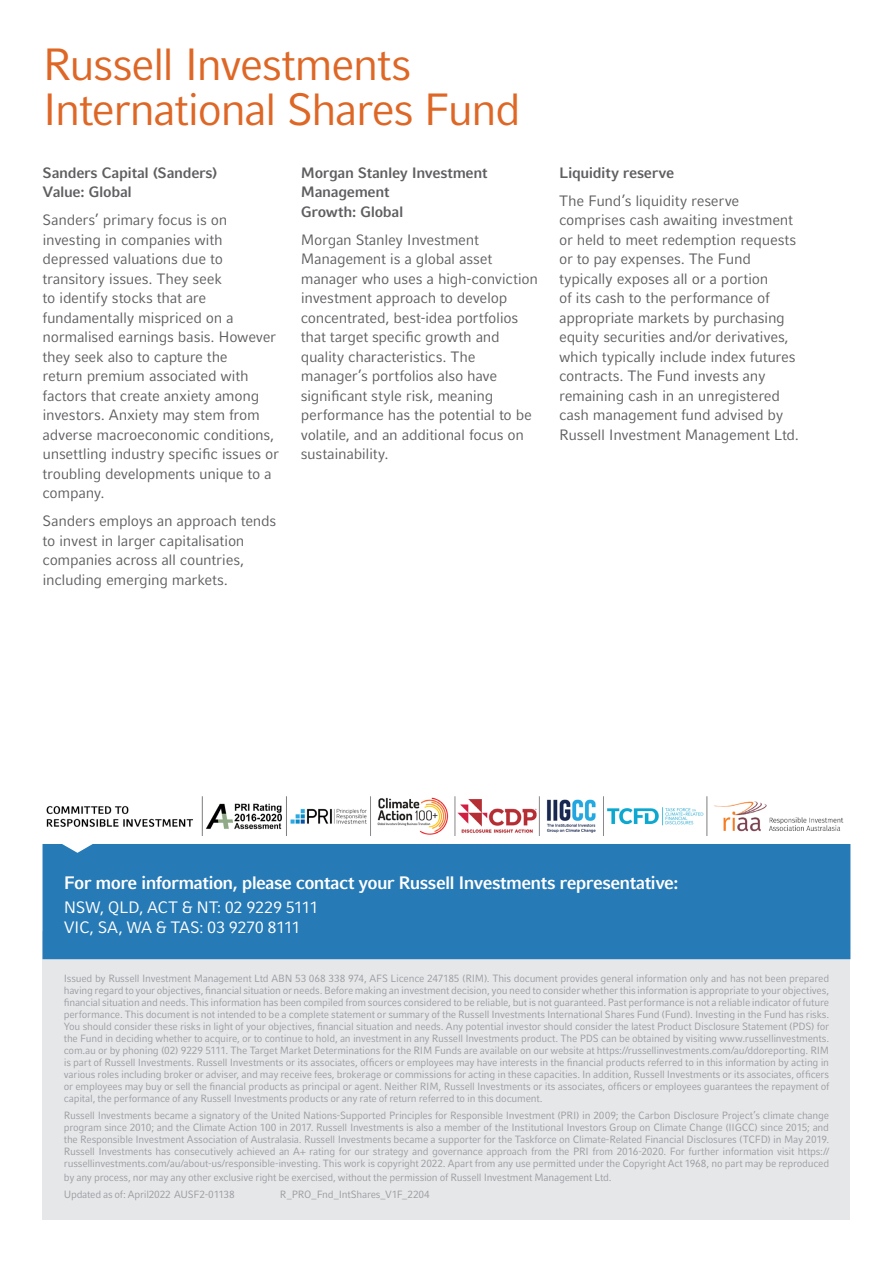
<style>
.page{position:relative;width:893px;height:1263px;background:#fff}
.page>*{position:absolute;margin:0;border:0;box-sizing:border-box;transform-origin:0 0}
.t1{font:45px/45px "Compatil Fact LT Pro";letter-spacing:-.045em;color:#de6726}
.t2{font:700 18px "Compatil Fact LT Pro";letter-spacing:-.035em;color:#fff}
.t3{font:16.5px/19.8px "Compatil Fact LT Pro";letter-spacing:-.03em;color:#fff}
.t4{font:15px/19.5px "Compatil Fact LT Pro";letter-spacing:-.02em;color:#5f5f62}
.t5{font:700 15px/19.5px "Compatil Fact LT Pro";letter-spacing:-.025em;color:#5f5f62}
.t6{font:10.5px/12px "Compatil Fact LT Pro";letter-spacing:-.02em;color:#9b9ca0;text-align:justify}
</style>
<div class="page">
<div style="left:43px;top:931px;width:807px;height:288px;background:#e6e7e9"></div>
<div style="left:43px;top:844px;width:807px;height:115px;background:#267ab6"></div>
<img style="left:46px;top:796px;width:798px;height:40px">
<h1 class="t1" style="left:43px;top:42px;width:480px">Russell Investments<br>International Shares Fund</h1>
<h3 class="t5" style="left:43px;top:163px;width:176px">Sanders Capital (Sanders)<br>Value: Global</h3>
<p class="t4" style="left:43px;top:210px;width:238px">Sanders’ primary focus is on investing in companies with depressed valuations due to transitory issues. They seek<br>to identify stocks that are fundamentally mispriced on a normalised earnings basis. However they seek also to capture the<br>return premium associated with factors that create anxiety among investors. Anxiety may stem from adverse macroeconomic conditions, unsettling industry specific issues or troubling developments unique to a company.</p>
<h3 class="t4" style="left:43px;top:511px;width:235px">Sanders employs an approach tends to invest in larger capitalisation companies across all countries, including emerging markets.</h3>
<h3 class="t5" style="left:301px;top:163px;width:188px">Morgan Stanley Investment<br>Management<br>Growth: Global</h3>
<p class="t4" style="left:301px;top:230px;width:239px">Morgan Stanley Investment<br>Management is a global asset manager who uses a high-conviction investment approach to develop concentrated, best-idea portfolios that target specific growth and quality characteristics. The manager’s portfolios also have significant style risk, meaning performance has the potential to be volatile, and an additional focus on sustainability.</p>
<h3 class="t5" style="left:559px;top:163px;width:117px">Liquidity reserve</h3>
<p class="t4" style="left:559px;top:191px;width:241px">The Fund’s liquidity reserve comprises cash awaiting investment or held to meet redemption requests or to pay expenses. The Fund typically exposes all or a portion<br>of its cash to the performance of appropriate markets by purchasing equity securities and/or derivatives, which typically include index futures contracts. The Fund invests any remaining cash in an unregistered cash management fund advised by Russell Investment Management Ltd.</p>
<h2 class="t2" style="left:64px;top:872px;width:616px">For more information, please contact your Russell Investments representative:</h2>
<h3 class="t3" style="left:64px;top:898px;width:256px">NSW, QLD, ACT &amp; NT: 02 9229 5111<br>VIC, SA, WA &amp; TAS: 03 9270 8111</h3>
<p class="t6" style="left:64px;top:972px;width:767px">Issued by Russell Investment Management Ltd ABN 53 068 338 974, AFS Licence 247185 (RIM). This document provides general information only and has not been prepared having regard to your objectives, financial situation or needs. Before making an investment decision, you need to consider whether this information is appropriate to your objectives, financial situation and needs. This information has been compiled from sources considered to be reliable, but is not guaranteed. Past performance is not a reliable indicator of future performance. This document is not intended to be a complete statement or summary of the Russell Investments International Shares Fund (Fund). Investing in the Fund has risks.<br>You should consider these risks in light of your objectives, financial situation and needs. Any potential investor should consider the latest Product Disclosure Statement (PDS) for the Fund in deciding whether to acquire, or to continue to hold, an investment in any Russell Investments product. The PDS can be obtained by visiting www.russellinvestments. com.au or by phoning (02) 9229 5111. The Target Market Determinations for the RIM Funds are available on our website at https://russellinvestments.com/au/ddoreporting. RIM is part of Russell Investments. Russell Investments or its associates, officers or employees may have interests in the financial products referred to in this information by acting in various roles including broker or adviser, and may receive fees, brokerage or commissions for acting in these capacities. In addition, Russell Investments or its associates, officers or employees may buy or sell the financial products as principal or agent. Neither RIM, Russell Investments or its associates, officers or employees guarantees the repayment of capital, the performance of any Russell Investments products or any rate of return referred to in this document.</p>
<p class="t6" style="left:64px;top:1110px;width:767px">Russell Investments became a signatory of the United Nations-Supported Principles for Responsible Investment (PRI) in 2009; the Carbon Disclosure Project’s climate change program since 2010; and the Climate Action 100 in 2017. Russell Investments is also a member of the Institutional Investors Group on Climate Change (IIGCC) since 2015; and the Responsible Investment Association of Australasia. Russell Investments became a supporter for the Taskforce on Climate-Related Financial Disclosures (TCFD) in May 2019.<br>Russell Investments has consecutively achieved an A+ rating for our strategy and governance approach from the PRI from 2016-2020. For further information visit https:// russellinvestments.com/au/about-us/responsible-investing. This work is copyright 2022. Apart from any use permitted under the Copyright Act 1968, no part may be reproduced</p>
<p class="t6" style="left:64px;top:1169px;width:549px;line-height:17.4px">by any process, nor may any other exclusive right be exercised, without the permission of Russell Investment Management Ltd.<br>Updated as of: April2022 AUSF2-01138</p>
<p class="t6" style="left:280px;top:1189px;width:152px">R_PRO_Fnd_IntShares_V1F_2204</p>
</div>
